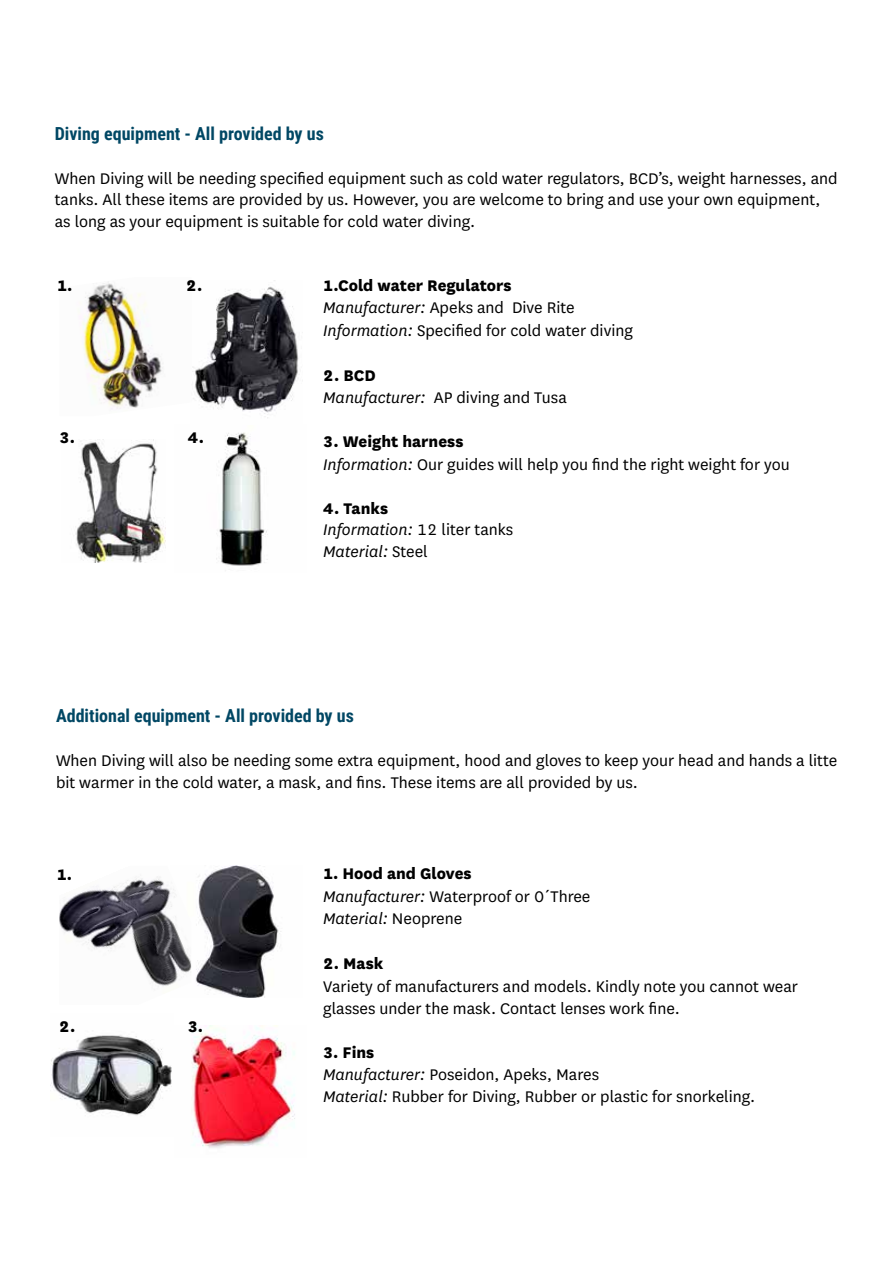
<style>
.page{position:relative;width:893px;height:1263px;background:#fff}
.page>*{position:absolute;margin:0;border:0;box-sizing:border-box;transform-origin:0 0}
.t1{font:18px/22.5px "Arctic National";color:#000}
.t2{font:700 18px "Roboto Condensed";color:#004764}
.t3{font:italic 18px/21.6px "Arctic National";color:#000}
.t4{font:800 18px "Arctic National";color:#000}
.s1{font-weight:800}
.s2{font-style:italic}
.s3{font-weight:800;font-style:normal}
.s4{font-style:normal}
</style>
<div class="page">
<img style="left:216px;top:432px;width:52px;height:134px">
<img style="left:75px;top:440px;width:90px;height:122px">
<img style="left:192px;top:280px;width:108px;height:138px">
<img style="left:82px;top:282px;width:81px;height:127px">
<img style="left:191px;top:1026px;width:104px;height:122px">
<img style="left:51px;top:1035px;width:121px;height:81px">
<img style="left:191px;top:866px;width:90px;height:132px">
<img style="left:59px;top:876px;width:132px;height:111px">
<p class="t2" style="left:55px;top:120px;width:271px">Diving equipment - All provided by us</p>
<p class="t1" style="left:55px;top:167px;width:784px;line-height:21.6px">When Diving will be needing specified equipment such as cold water regulators, BCD’s, weight harnesses, and tanks. All these items are provided by us. However, you are welcome to bring and use your own equipment, as long as your equipment is suitable for cold water diving.</p>
<p class="t4" style="left:57px;top:273px;width:17px">1.</p>
<p class="t4" style="left:186px;top:273px;width:18px">2.</p>
<p class="t4" style="left:60px;top:424px;width:17px">3.</p>
<p class="t4" style="left:188px;top:424px;width:18px">4.</p>
<p class="t1" style="left:323px;top:273px;width:311px"><span class="s1">1.Cold water Regulators<br></span><span class="s2">Manufacturer:</span> Apeks and Dive Rite<br><span class="s2">Information:</span> Specified for cold water diving</p>
<p class="t1" style="left:323px;top:363px;width:245px"><span class="s1">2. BCD<br></span><span class="s2">Manufacturer:</span> AP diving and Tusa</p>
<p class="t1" style="left:323px;top:430px;width:468px"><span class="s1">3. Weight harness<br></span><span class="s2">Information:</span> Our guides will help you find the right weight for you</p>
<p class="t3" style="left:323px;top:497px;width:191px"><span class="s3">4. Tanks<br></span>Information: <span class="s4">12 liter tanks<br></span>Material: <span class="s4">Steel</span></p>
<p class="t2" style="left:56px;top:703px;width:299px">Additional equipment - All provided by us</p>
<p class="t1" style="left:56px;top:749px;width:783px;line-height:21.6px">When Diving will also be needing some extra equipment, hood and gloves to keep your head and hands a litte bit warmer in the cold water, a mask, and fins. These items are all provided by us.</p>
<p class="t4" style="left:57px;top:862px;width:17px">1.</p>
<p class="t4" style="left:59px;top:1013px;width:18px">2.</p>
<p class="t4" style="left:188px;top:1013px;width:17px">3.</p>
<p class="t1" style="left:323px;top:862px;width:269px"><span class="s1">1. Hood and Gloves<br></span><span class="s2">Manufacturer:</span> Waterproof or 0´Three<br><span class="s2">Material:</span> Neoprene</p>
<p class="t4" style="left:323px;top:951px;width:62px">2. Mask</p>
<p class="t1" style="left:323px;top:974px;width:477px">Variety of manufacturers and models. Kindly note you cannot wear glasses under the mask. Contact lenses work fine.</p>
<p class="t1" style="left:323px;top:1041px;width:434px;line-height:21.6px"><span class="s1">3. Fins<br></span><span class="s2">Manufacturer:</span> Poseidon, Apeks, Mares<br><span class="s2">Material:</span> Rubber for Diving, Rubber or plastic for snorkeling.</p>
</div>
